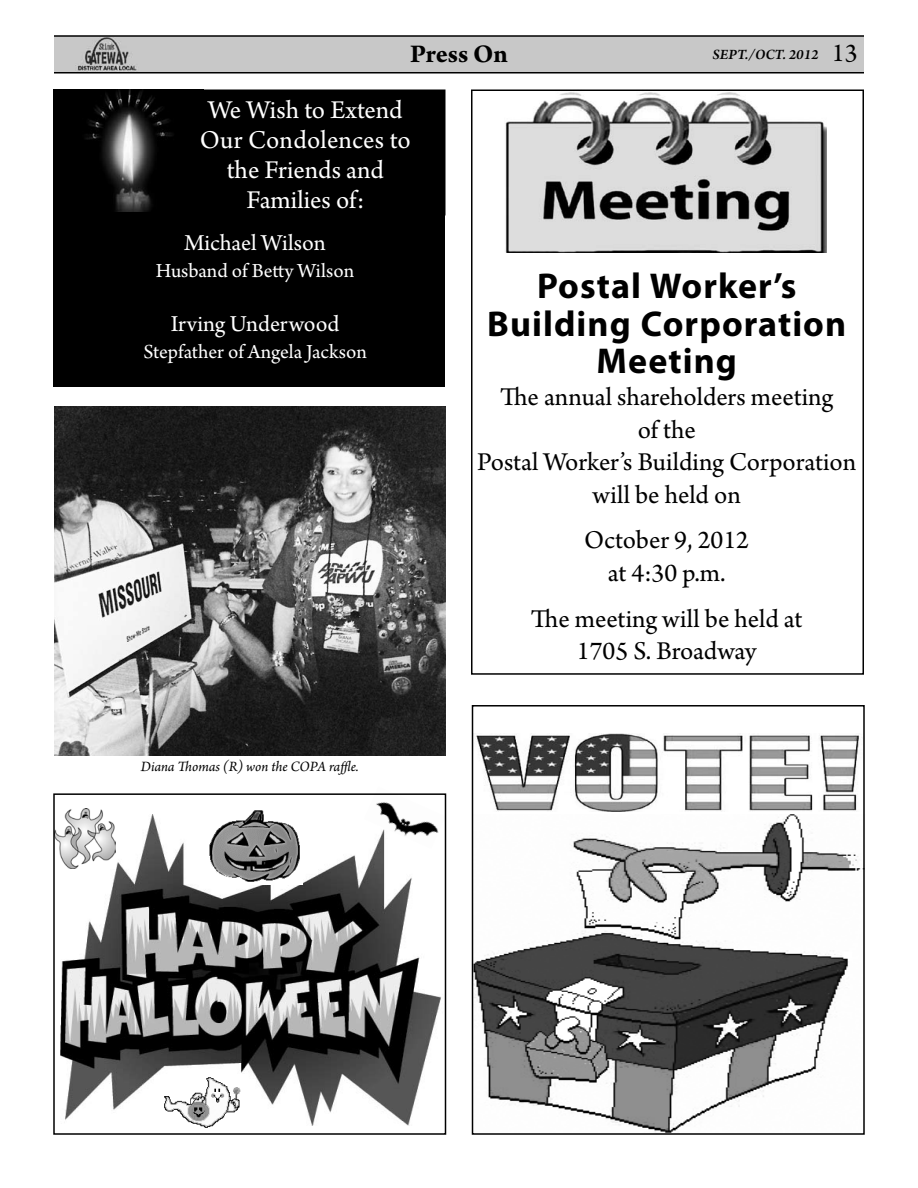
<style>
.page{position:relative;width:918px;height:1188px;background:#fff}
.page>*{position:absolute;margin:0;border:0;box-sizing:border-box;transform-origin:0 0}
.t1{font:700 36px/37.5px "Myriad Pro";letter-spacing:.03em;color:#000;text-align:center}
.t2{font:27px/32.4px "Arno Pro";color:#000;text-align:center}
.t3{font:27px/30px "Arno Pro";color:#fff;text-align:center}
.t4{font:700 27px "Arno Pro";letter-spacing:-.005em;color:#000}
.t5{font:24px "Arno Pro";color:#fff}
.t6{font:21px "Arno Pro";letter-spacing:-.005em;color:#fff}
.t7{font:italic 15px "Arno Pro";letter-spacing:-.005em;color:#000}
.t8{font:italic 600 15px "Arno Pro";color:#000}
.s1{font-weight:400;font-style:normal;font-size:27px}
</style>
<div class="page">
<div style="left:54px;top:37px;width:810px;height:35px;background:#c8c8c8"></div>
<hr style="left:54px;top:72px;width:810px;height:2px;background:#000">
<hr style="left:54px;top:35px;width:810px;height:2px;background:#000">
<img style="left:53px;top:89px;width:151px;height:123px">
<div style="left:53px;top:212px;width:392px;height:175px;background:#000"></div>
<div style="left:184px;top:90px;width:261px;height:125px;background:#000"></div>
<div style="left:183px;top:90px;width:263px;height:126px;border:2px solid #000"></div>
<img style="left:505px;top:92px;width:321px;height:161px">
<div style="left:471px;top:89px;width:393px;height:586px;border:2px solid #000"></div>
<img style="left:54px;top:406px;width:392px;height:349px">
<img style="left:60px;top:815px;width:381px;height:311px">
<img style="left:475px;top:814px;width:386px;height:318px">
<img style="left:476px;top:734px;width:384px;height:77px">
<img style="left:208px;top:810px;width:94px;height:74px">
<img style="left:154px;top:1076px;width:92px;height:52px">
<img style="left:56px;top:808px;width:60px;height:60px">
<img style="left:364px;top:802px;width:77px;height:47px">
<div style="left:53px;top:793px;width:393px;height:342px;border:2px solid #000"></div>
<div style="left:472px;top:705px;width:393px;height:430px;border:2px solid #000"></div>
<p class="t4" style="left:410px;top:38px;width:99px">Press On</p>
<p class="t8" style="left:713px;top:46px;width:147px">SEPT./OCT. 2012 <span class="s1">13</span></p>
<p class="t3" style="left:200px;top:96px;width:213px">We Wish to Extend<br>Our Condolences to the Friends and<br>Families of:</p>
<p class="t5" style="left:184px;top:229px;width:143px">Michael Wilson</p>
<p class="t6" style="left:156px;top:258px;width:200px">Husband of Betty Wilson</p>
<p class="t5" style="left:171px;top:310px;width:170px">Irving Underwood</p>
<p class="t6" style="left:143px;top:339px;width:225px">Stepfather of Angela Jackson</p>
<p class="t7" style="left:141px;top:758px;width:219px">Diana Thomas (R) won the COPA raffle.</p>
<h1 class="t1" style="left:487px;top:266px;width:361px">Postal Worker’s<br>Building Corporation<br>Meeting</h1>
<p class="t2" style="left:477px;top:383px;width:381px">The annual shareholders meeting<br>of the<br>Postal Worker’s Building Corporation will be held on</p>
<p class="t2" style="left:584px;top:526px;width:166px">October 9, 2012 at 4:30 p.m.</p>
<p class="t2" style="left:531px;top:604px;width:273px">The meeting will be held at<br>1705 S. Broadway</p>
</div>
